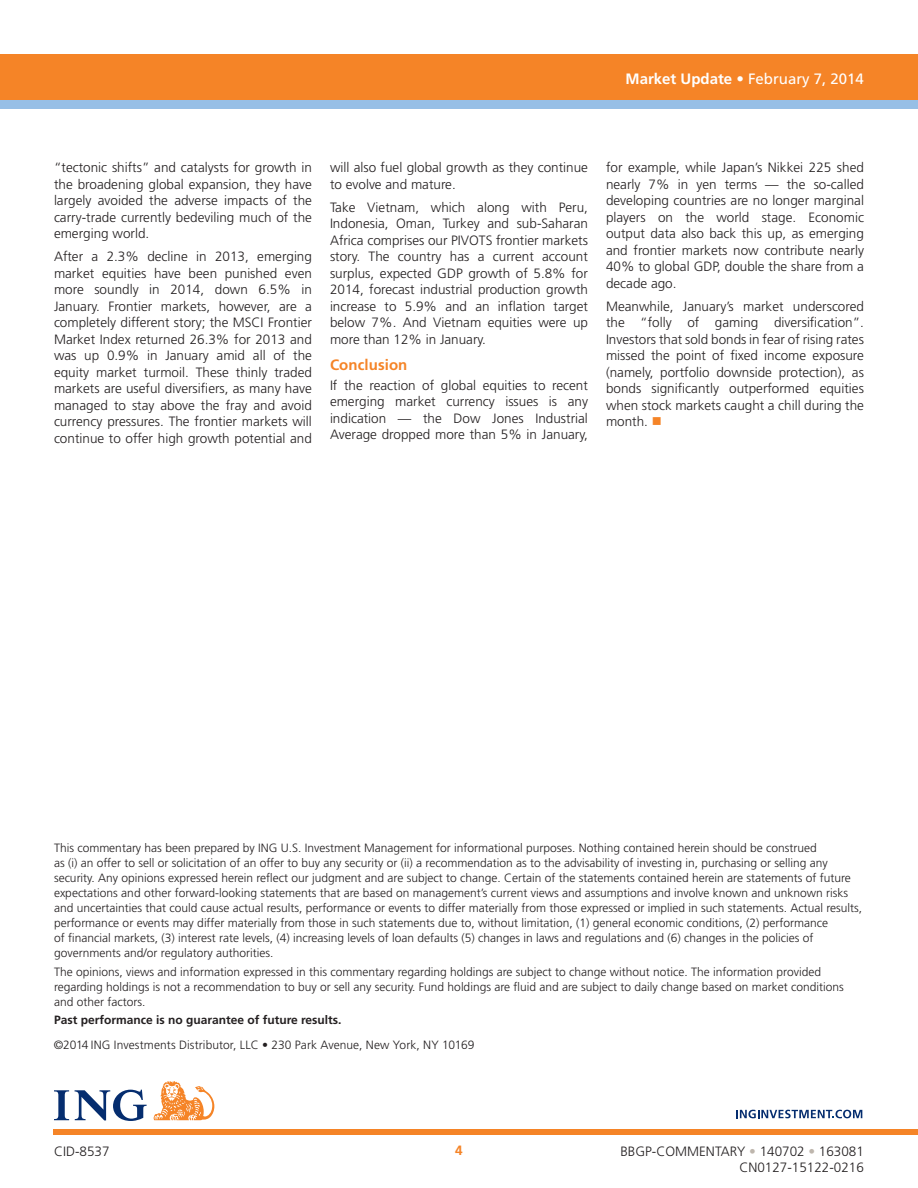
<style>
.page{position:relative;width:918px;height:1188px;background:#fff}
.page>*{position:absolute;margin:0;border:0;box-sizing:border-box;transform-origin:0 0}
.t1{font:15px "Frutiger LT Std";color:#fff}
.Subhead_Orange{font:700 15px "Frutiger LT Std";letter-spacing:.005em;color:#f58427}
.body{font:300 13.5px/16.5px "Frutiger LT Std";color:#231f20;text-align:justify}
.t2{font:700 13.5px "Frutiger LT Std";color:#f58427}
.t3{font:300 12px/15px "Frutiger LT Std";color:#231f20}
.t4{font:700 12px "Frutiger LT Std";color:#231f20}
.s1{font-weight:700}
.s2{color:#f58427}
.s3{color:#beb6ad}
</style>
<div class="page">
<div style="left:54px;top:1129px;width:864px;height:6px;background:#f58427"></div>
<svg style="left:54px;top:1090px;width:93px;height:31px"></svg>
<svg style="left:154px;top:1081px;width:60px;height:39px"></svg>
<svg style="left:736px;top:1110px;width:126px;height:8px"></svg>
<div style="left:0;top:100px;width:918px;height:8px;background:#97bfe6"></div>
<div style="left:0;top:54px;width:918px;height:46px;background:#f58427"></div>
<p class="t1" style="left:626px;top:70px;width:240px"><span class="s1">Market Update</span> • February 7, 2014</p>
<p class="body" style="left:54px;top:159px;width:260px">“tectonic shifts” and catalysts for growth in the broadening global expansion, they have largely avoided the adverse impacts of the carry-trade currently bedeviling much of the emerging world.</p>
<p class="body" style="left:54px;top:249px;width:260px">After a 2.3% decline in 2013, emerging market equities have been punished even more soundly in 2014, down 6.5% in January. Frontier markets, however, are a completely different story; the MSCI Frontier Market Index returned 26.3% for 2013 and was up 0.9% in January amid all of the equity market turmoil. These thinly traded markets are useful diversifiers, as many have managed to stay above the fray and avoid currency pressures. The frontier markets will continue to offer high growth potential and</p>
<p class="body" style="left:330px;top:159px;width:260px">will also fuel global growth as they continue to evolve and mature.</p>
<p class="body" style="left:330px;top:199px;width:260px">Take Vietnam, which along with Peru, Indonesia, Oman, Turkey and sub-Saharan Africa comprises our PIVOTS frontier markets story. The country has a current account surplus, expected GDP growth of 5.8% for 2014, forecast industrial production growth increase to 5.9% and an inflation target below 7%. And Vietnam equities were up more than 12% in January.</p>
<p class="Subhead_Orange" style="left:330px;top:356px;width:79px">Conclusion</p>
<p class="body" style="left:330px;top:377px;width:260px">If the reaction of global equities to recent emerging market currency issues is any indication — the Dow Jones Industrial Average dropped more than 5% in January,</p>
<p class="body" style="left:606px;top:159px;width:260px">for example, while Japan’s Nikkei 225 shed nearly 7% in yen terms — the so-called developing countries are no longer marginal players on the world stage. Economic output data also back this up, as emerging and frontier markets now contribute nearly 40% to global GDP, double the share from a decade ago.</p>
<p class="body" style="left:606px;top:298px;width:260px">Meanwhile, January’s market underscored the “folly of gaming diversification”.<br>Investors that sold bonds in fear of rising rates missed the point of fixed income exposure (namely, portfolio downside protection), as bonds significantly outperformed equities when stock markets caught a chill during the month. <span class="s2">■</span></p>
<p class="t3" style="left:54px;top:840px;width:810px">This commentary has been prepared by ING U.S. Investment Management for informational purposes. Nothing contained herein should be construed<br>as (i) an offer to sell or solicitation of an offer to buy any security or (ii) a recommendation as to the advisability of investing in, purchasing or selling any security. Any opinions expressed herein reflect our judgment and are subject to change. Certain of the statements contained herein are statements of future expectations and other forward-looking statements that are based on management’s current views and assumptions and involve known and unknown risks and uncertainties that could cause actual results, performance or events to differ materially from those expressed or implied in such statements. Actual results, performance or events may differ materially from those in such statements due to, without limitation, (1) general economic conditions, (2) performance<br>of financial markets, (3) interest rate levels, (4) increasing levels of loan defaults (5) changes in laws and regulations and (6) changes in the policies of governments and/or regulatory authorities.</p>
<p class="t3" style="left:54px;top:964px;width:791px">The opinions, views and information expressed in this commentary regarding holdings are subject to change without notice. The information provided regarding holdings is not a recommendation to buy or sell any security. Fund holdings are fluid and are subject to daily change based on market conditions and other factors.</p>
<p class="t4" style="left:54px;top:1013px;width:289px">Past performance is no guarantee of future results.</p>
<p class="t3" style="left:54px;top:1037px;width:422px">©2014 ING Investments Distributor, LLC • 230 Park Avenue, New York, NY 10169</p>
<p class="body" style="left:54px;top:1143px;width:57px">CID-8537</p>
<p class="t2" style="left:455px;top:1142px;width:9px">4</p>
<p class="body" style="left:620px;top:1143px;width:245px;text-align:right">BBGP-COMMENTARY <span class="s3">•</span> 140702 <span class="s3">•</span> 163081<br>CN0127-15122-0216</p>
</div>
